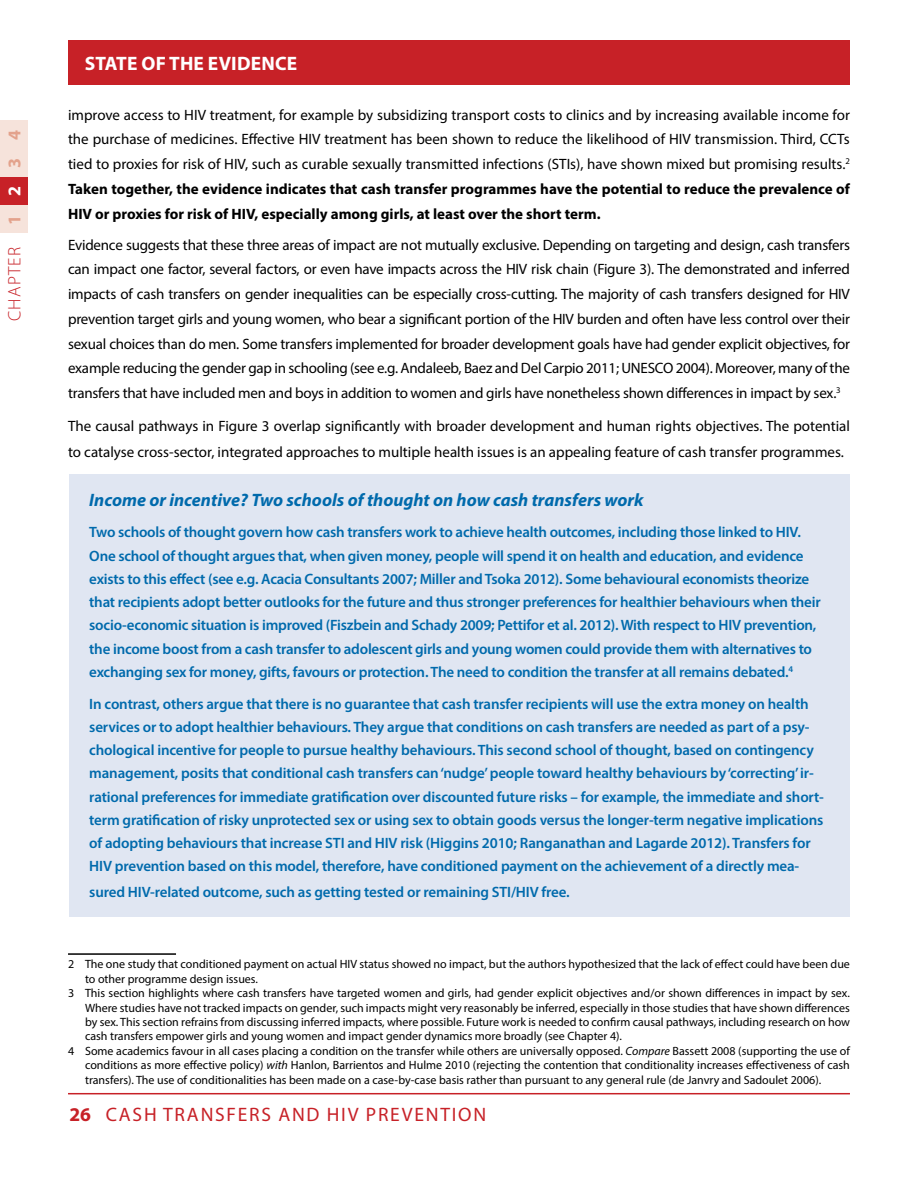
<style>
.page{position:relative;width:918px;height:1188px;background:#fff}
.page>*{position:absolute;margin:0;border:0;box-sizing:border-box;transform-origin:0 0}
.t1{font:19.5px "Myriad Pro";letter-spacing:.09em;color:#c72127}
.t2{font:700 19.5px "Myriad Pro";letter-spacing:.01em;color:#fff}
.t3{font:700 19.5px "Myriad Pro";color:#c72127}
.t4{font:italic 700 18px "Myriad Pro";color:#006aac}
.t5{font:300 18px "Myriad Pro";letter-spacing:.07em;color:#c72127}
.t6{font:600 15px/23.2px "Myriad Pro";letter-spacing:-.015em;color:#006aac}
.t7{font:15px/24.8px "Myriad Pro";color:#000;text-align:justify}
.t8{font:12px "Myriad Pro";color:#000}
.s1{font-weight:700;color:#e3a28c}
.s2{font-weight:700;color:#fff}
.s3{font-weight:700}
.s4{font-style:italic}
</style>
<div class="page">
<hr style="left:68px;top:1093px;width:782px;height:1px;background:#c72127">
<div style="left:68px;top:40px;width:782px;height:44px;background:#c72127"></div>
<div style="left:0;top:205px;width:28px;height:28px;background:#f6e3db"></div>
<div style="left:0;top:177px;width:28px;height:28px;background:#c72127"></div>
<div style="left:0;top:149px;width:28px;height:28px;background:#f6e3db"></div>
<div style="left:0;top:121px;width:28px;height:28px;background:#f6e3db"></div>
<div style="left:69px;top:474px;width:781px;height:443px;background:#e0e6f2"></div>
<hr style="left:68px;top:953px;width:108px;height:2px;background:#000">
<p class="t5" style="left:4px;top:321px;width:193px;rotate:-90deg">CHAPTER <span class="s1">1</span> <span class="s2">2</span> <span class="s1">3 4</span></p>
<h1 class="t2" style="left:85px;top:50px;width:214px">STATE OF THE EVIDENCE</h1>
<p class="t7" style="left:68px;top:102px;width:784px">improve access to HIV treatment, for example by subsidizing transport costs to clinics and by increasing available income for the purchase of medicines. Effective HIV treatment has been shown to reduce the likelihood of HIV transmission. Third, CCTs tied to proxies for risk of HIV, such as curable sexually transmitted infections (STIs), have shown mixed but promising results.<sup>2<br></sup><span class="s3">Taken together, the evidence indicates that cash transfer programmes have the potential to reduce the prevalence of HIV or proxies for risk of HIV, especially among girls, at least over the short term.</span></p>
<p class="t7" style="left:68px;top:232px;width:784px">Evidence suggests that these three areas of impact are not mutually exclusive. Depending on targeting and design, cash transfers can impact one factor, several factors, or even have impacts across the HIV risk chain (Figure 3). The demonstrated and inferred impacts of cash transfers on gender inequalities can be especially cross-cutting. The majority of cash transfers designed for HIV prevention target girls and young women, who bear a significant portion of the HIV burden and often have less control over their sexual choices than do men. Some transfers implemented for broader development goals have had gender explicit objectives, for example reducing the gender gap in schooling (see e.g. Andaleeb, Baez and Del Carpio 2011; UNESCO 2004). Moreover, many of the transfers that have included men and boys in addition to women and girls have nonetheless shown differences in impact by sex.<sup>3</sup></p>
<p class="t7" style="left:68px;top:413px;width:784px;line-height:25.5px">The causal pathways in Figure 3 overlap significantly with broader development and human rights objectives. The potential to catalyse cross-sector, integrated approaches to multiple health issues is an appealing feature of cash transfer programmes.</p>
<p class="t4" style="left:89px;top:488px;width:556px">Income or incentive? Two schools of thought on how cash transfers work</p>
<p class="t6" style="left:89px;top:520px;width:733px">Two schools of thought govern how cash transfers work to achieve health outcomes, including those linked to HIV.<br>One school of thought argues that, when given money, people will spend it on health and education, and evidence exists to this effect (see e.g. Acacia Consultants 2007; Miller and Tsoka 2012). Some behavioural economists theorize that recipients adopt better outlooks for the future and thus stronger preferences for healthier behaviours when their socio-economic situation is improved (Fiszbein and Schady 2009; Pettifor et al. 2012). With respect to HIV prevention, the income boost from a cash transfer to adolescent girls and young women could provide them with alternatives to exchanging sex for money, gifts, favours or protection. The need to condition the transfer at all remains debated.<sup>4</sup></p>
<p class="t6" style="left:89px;top:692px;width:736px">In contrast, others argue that there is no guarantee that cash transfer recipients will use the extra money on health services or to adopt healthier behaviours. They argue that conditions on cash transfers are needed as part of a psy&shy;chological incentive for people to pursue healthy behaviours. This second school of thought, based on contingency management, posits that conditional cash transfers can ‘nudge’ people toward healthy behaviours by ‘correcting’ ir&shy;rational preferences for immediate gratification over discounted future risks – for example, the immediate and short&shy;term gratification of risky unprotected sex or using sex to obtain goods versus the longer-term negative implications of adopting behaviours that increase STI and HIV risk (Higgins 2010; Ranganathan and Lagarde 2012). Transfers for HIV prevention based on this model, therefore, have conditioned payment on the achievement of a directly mea-</p>
<p class="t6" style="left:89px;top:880px;width:482px">sured HIV-related outcome, such as getting tested or remaining STI/HIV free.</p>
<p class="t8" style="left:68px;top:957px;width:783px">2 The one study that conditioned payment on actual HIV status showed no impact, but the authors hypothesized that the lack of effect could have been due</p>
<p class="t8" style="left:85px;top:971px;width:175px">to other programme design issues.</p>
<p class="t8" style="left:68px;top:986px;width:783px">3 This section highlights where cash transfers have targeted women and girls, had gender explicit objectives and/or shown differences in impact by sex.</p>
<p class="t8" style="left:85px;top:1000px;width:766px">Where studies have not tracked impacts on gender, such impacts might very reasonably be inferred, especially in those studies that have shown differences</p>
<p class="t8" style="left:85px;top:1015px;width:766px">by sex. This section refrains from discussing inferred impacts, where possible. Future work is needed to confirm causal pathways, including research on how</p>
<p class="t8" style="left:85px;top:1029px;width:539px">cash transfers empower girls and young women and impact gender dynamics more broadly (see Chapter 4).</p>
<p class="t8" style="left:68px;top:1043px;width:783px">4 Some academics favour in all cases placing a condition on the transfer while others are universally opposed. <span class="s4">Compare</span> Bassett 2008 (supporting the use of</p>
<p class="t8" style="left:85px;top:1058px;width:766px">conditions as more effective policy) <span class="s4">with</span> Hanlon, Barrientos and Hulme 2010 (rejecting the contention that conditionality increases effectiveness of cash</p>
<p class="t8" style="left:85px;top:1072px;width:738px">transfers). The use of conditionalities has been made on a case-by-case basis rather than pursuant to any general rule (de Janvry and Sadoulet 2006).</p>
<h1 class="t3" style="left:69px;top:1102px;width:23px">26</h1>
<h1 class="t1" style="left:106px;top:1103px;width:382px">CASH TRANSFERS AND HIV PREVENTION</h1>
</div>
